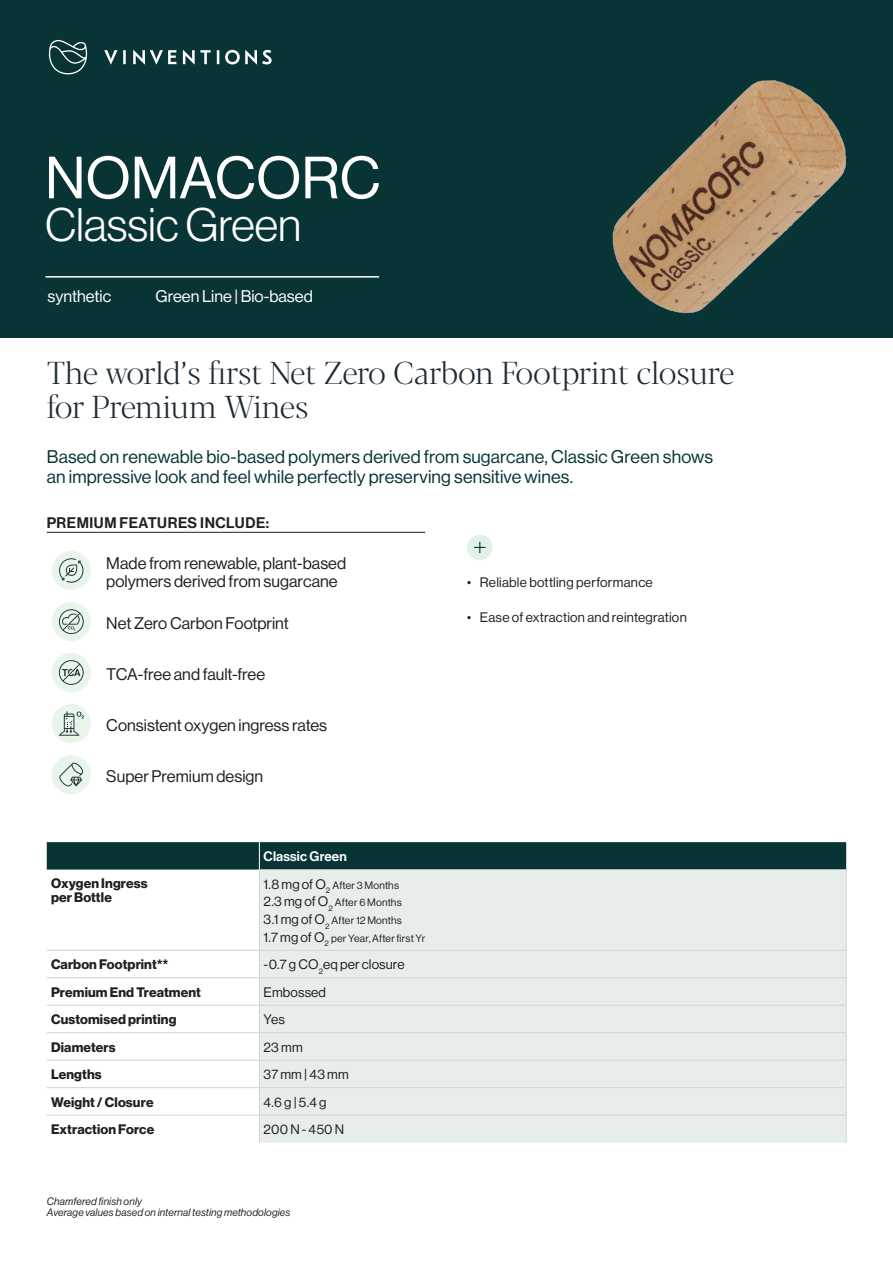
<style>
.page{position:relative;width:893px;height:1263px;background:#fff}
.page>*{position:absolute;margin:0;border:0;box-sizing:border-box;transform-origin:0 0}
.t1{font:58.2px "N Haas Grotesk DS Pro 55 Rg";color:#fff}
.t2{font:45.9px "N Haas Grotesk DS Pro 45 Lt";color:#fff}
.t3{font:31.5px/34.5px "Vinventions Display";letter-spacing:-.005em;color:#1c2b34}
.Body{font:18px/19.8px "N Haas Grotesk DS Pro 55 Rg";letter-spacing:.01em;color:#083436}
.LI{font:16.5px/18.1px "N Haas Grotesk DS Pro 55 Rg";color:#231f20}
.t4{font:16.5px "N Haas Grotesk DS Pro 55 Rg";color:#fff}
.Body-2{font:15px "N Haas Grotesk DS Pro 65 Md";letter-spacing:.035em;color:#231f20}
.Body-3{font:13.5px "N Haas Grotesk DS Pro 55 Rg";letter-spacing:.015em;color:#231f20}
.Body-4{font:13.5px/13.5px "N Haas Grotesk DS Pro 75 Bd";letter-spacing:.01em;color:#231f20}
.Body-5{font:13.5px "N Haas Grotesk DS Pro 65 Md";letter-spacing:.01em;color:#fff}
.Body-6{font:10.5px "N Haas Grotesk DS Pro 55 Rg";letter-spacing:.015em;color:#231f20}
.Legende{font:10.5px/11.6px "N Haas Grotesk DS Pro 56 It";letter-spacing:.015em;color:#231f20}
.s1{font-size:13.5px}
</style>
<div class="page">
<div style="left:0;top:0;width:893px;height:338px;background:#083436"></div>
<div style="left:260px;top:869px;width:586px;height:273px;background:#e7eeea"></div>
<hr style="left:259px;top:869px;width:1px;height:81px;background:#d1d2d4">
<hr style="left:846px;top:869px;width:1px;height:81px;background:#d1d2d4">
<hr style="left:47px;top:977px;width:212px;height:1px;background:#d1d2d4">
<hr style="left:259px;top:977px;width:588px;height:1px;background:#d1d2d4">
<hr style="left:47px;top:1005px;width:212px;height:1px;background:#d1d2d4">
<hr style="left:259px;top:1005px;width:588px;height:1px;background:#d1d2d4">
<hr style="left:47px;top:1115px;width:212px;height:1px;background:#d1d2d4">
<hr style="left:259px;top:1115px;width:588px;height:1px;background:#d1d2d4">
<svg style="left:259px;top:951px;width:1px;height:191px"></svg>
<svg style="left:846px;top:951px;width:1px;height:191px"></svg>
<hr style="left:47px;top:950px;width:212px;height:1px;background:#d1d2d4">
<hr style="left:259px;top:950px;width:588px;height:1px;background:#d1d2d4">
<hr style="left:47px;top:1032px;width:212px;height:1px;background:#d1d2d4">
<hr style="left:259px;top:1032px;width:588px;height:1px;background:#d1d2d4">
<hr style="left:47px;top:1060px;width:212px;height:1px;background:#d1d2d4">
<hr style="left:259px;top:1060px;width:588px;height:1px;background:#d1d2d4">
<hr style="left:47px;top:1087px;width:212px;height:1px;background:#d1d2d4">
<hr style="left:259px;top:1087px;width:588px;height:1px;background:#d1d2d4">
<div style="left:47px;top:842px;width:799px;height:27px;background:#083436"></div>
<svg style="left:49px;top:40px;width:38px;height:34px"></svg>
<svg style="left:104px;top:50px;width:168px;height:14px"></svg>
<hr style="left:47px;top:532px;width:378px;height:1px;background:#231f20">
<div style="left:52px;top:551px;width:39px;height:39px;background:#e9f4ea;border-radius:50%"></div>
<svg style="left:59px;top:558px;width:25px;height:25px"></svg>
<div style="left:52px;top:602px;width:39px;height:39px;background:#e9f4ea;border-radius:50%"></div>
<svg style="left:59px;top:609px;width:25px;height:25px"></svg>
<div style="left:52px;top:653px;width:39px;height:39px;background:#e9f4ea;border-radius:50%"></div>
<svg style="left:59px;top:660px;width:25px;height:25px"></svg>
<div style="left:52px;top:704px;width:39px;height:39px;background:#e9f4ea;border-radius:50%"></div>
<svg style="left:59px;top:711px;width:25px;height:25px"></svg>
<div style="left:52px;top:755px;width:39px;height:39px;background:#e9f4ea;border-radius:50%"></div>
<svg style="left:59px;top:763px;width:25px;height:23px"></svg>
<div style="left:467px;top:535px;width:25px;height:25px;background:#e1f1e5;border-radius:50%"></div>
<svg style="left:474px;top:542px;width:11px;height:11px"></svg>
<hr style="left:45px;top:276px;width:334px;height:2px;background:#fff">
<img style="left:612px;top:80px;width:235px;height:234px">
<p class="t1" style="left:45px;top:145px;width:337px">NOMACORC</p>
<p class="t2" style="left:45px;top:199px;width:258px">Classic Green</p>
<h1 class="t4" style="left:48px;top:287px;width:65px">synthetic</h1>
<h1 class="t4" style="left:156px;top:287px;width:159px">Green Line | Bio-based</h1>
<h1 class="t3" style="left:47px;top:356px;width:689px">The world’s first Net Zero Carbon Footprint closure for Premium Wines</h1>
<p class="Body" style="left:47px;top:447px;width:668px">Based on renewable bio-based polymers derived from sugarcane, Classic Green shows an impressive look and feel while perfectly preserving sensitive wines.</p>
<p class="Body-2" style="left:47px;top:514px;width:224px">PREMIUM FEATURES INCLUDE:</p>
<p class="LI" style="left:106px;top:554px;width:241px">Made from renewable, plant-based polymers derived from sugarcane</p>
<p class="LI" style="left:106px;top:615px;width:184px">Net Zero Carbon Footprint</p>
<p class="LI" style="left:106px;top:666px;width:160px">TCA-free and fault-free</p>
<p class="LI" style="left:106px;top:717px;width:222px">Consistent oxygen ingress rates</p>
<p class="LI" style="left:106px;top:768px;width:158px">Super Premium design</p>
<p class="Body-3" style="left:467px;top:574px;width:187px">• Reliable bottling performance</p>
<p class="Body-3" style="left:467px;top:609px;width:221px">• Ease of extraction and reintegration</p>
<p class="Body-5" style="left:264px;top:848px;width:85px">Classic Green</p>
<p class="Body-4" style="left:51px;top:877px;width:98px">Oxygen Ingress per Bottle</p>
<p class="Body-6" style="left:264px;top:879px;width:137px"><span class="s1">1.8 mg of O</span><sub>2</sub> After 3 Months</p>
<p class="Body-6" style="left:264px;top:897px;width:140px"><span class="s1">2.3 mg of O</span><sub>2</sub> After 6 Months</p>
<p class="Body-6" style="left:264px;top:914px;width:140px"><span class="s1">3.1 mg of O</span><sub>2</sub> After 12 Months</p>
<p class="Body-6" style="left:264px;top:932px;width:163px"><span class="s1">1.7 mg of O</span><sub>2</sub> per Year, After first Yr</p>
<p class="Body-4" style="left:51px;top:958px;width:119px">Carbon Footprint**</p>
<p class="Body-3" style="left:264px;top:957px;width:143px">-0.7 g CO<sub>2</sub>eq per closure</p>
<p class="Body-4" style="left:51px;top:985px;width:151px">Premium End Treatment</p>
<p class="Body-3" style="left:264px;top:984px;width:64px">Embossed</p>
<p class="Body-4" style="left:51px;top:1013px;width:127px">Customised printing</p>
<p class="Body-3" style="left:264px;top:1012px;width:23px">Yes</p>
<p class="Body-4" style="left:51px;top:1040px;width:66px">Diameters</p>
<p class="Body-3" style="left:264px;top:1039px;width:41px">23 mm</p>
<p class="Body-4" style="left:51px;top:1068px;width:52px">Lengths</p>
<p class="Body-3" style="left:264px;top:1067px;width:87px">37 mm | 43 mm</p>
<p class="Body-4" style="left:51px;top:1095px;width:104px">Weight / Closure</p>
<p class="Body-3" style="left:264px;top:1094px;width:64px">4.6 g | 5.4 g</p>
<p class="Body-4" style="left:51px;top:1123px;width:105px">Extraction Force</p>
<p class="Body-3" style="left:264px;top:1122px;width:82px">200 N - 450 N</p>
<p class="Legende" style="left:47px;top:1195px;width:245px">Chamfered finish only<br>Average values based on internal testing methodologies</p>
</div>
